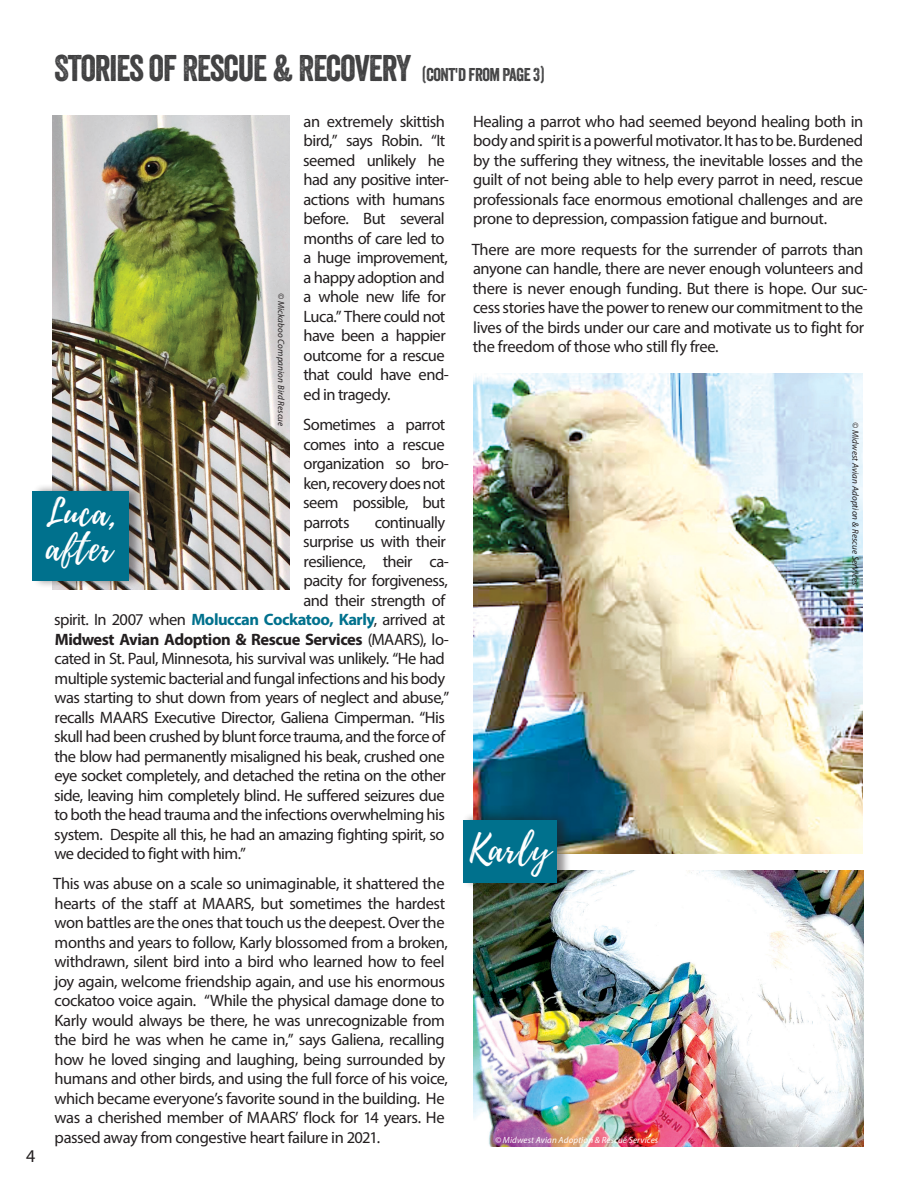
<style>
.page{position:relative;width:918px;height:1188px;background:#fff}
.page>*{position:absolute;margin:0;border:0;box-sizing:border-box;transform-origin:0 0}
.Headline_Smaller{font:36px "Veneer";letter-spacing:-.03em;color:#414142}
.Myriad_Body_Text{font:36px/34.5px "Playlist Script";letter-spacing:.03em;color:#fff}
.t1{font:18px "Myriad Pro";color:#231f20}
.Body_Text_11_13{font:16.5px/19.5px "Myriad Pro";letter-spacing:-.03em;color:#231f20}
.Body_Text_11_13-2{font:700 16.5px "Myriad Pro";letter-spacing:-.03em;color:#231f20}
.Body_Text_12_15{font:italic 9px "Myriad Pro";letter-spacing:.015em;color:#231f20}
.Body_Text_12_15-2{font:italic 9px "Myriad Pro";letter-spacing:.015em;color:#fff}
.s1{font-size:18px}
.s2{font-weight:700;color:#00718d}
.s3{font-weight:400}
</style>
<div class="page">
<img style="left:53px;top:116px;width:236px;height:473px">
<img style="left:473px;top:374px;width:390px;height:480px">
<img style="left:473px;top:870px;width:391px;height:277px">
<div style="left:31px;top:484px;width:112px;height:104px;background:#231f20;opacity:.5"></div>
<div style="left:32px;top:491px;width:97px;height:89px;background:#00718d"></div>
<div style="left:462px;top:812px;width:109px;height:78px;background:#231f20;opacity:.5"></div>
<div style="left:463px;top:820px;width:94px;height:63px;background:#00718d"></div>
<p class="Headline_Smaller" style="left:54px;top:46px;width:492px">STORIES OF RESCUE &amp; RECOVERY <span class="s1">(CONT'D FROM PAGE 3)</span></p>
<p class="t1" style="left:26px;top:1145px;width:11px">4</p>
<p class="Body_Text_11_13" style="left:303px;top:111px;width:147px">an extremely skittish bird,” says Robin. “It seemed unlikely he had any positive inter&shy;actions with humans before. But several months of care led to a huge improvement, a happy adoption and a whole new life for<br>Luca.” There could not have been a happier outcome for a rescue that could have end&shy;ed in tragedy.</p>
<p class="Body_Text_11_13" style="left:303px;top:415px;width:147px">Sometimes a parrot comes into a rescue organization so bro&shy;ken, recovery does not seem possible, but parrots</p>
<p class="Body_Text_12_15" style="left:287px;top:293px;width:135px;rotate:90deg">© Mickaboo Companion Bird Rescue</p>
<p class="Myriad_Body_Text" style="left:46px;top:497px;width:72px">Luca, after</p>
<p class="Body_Text_11_13" style="left:375px;top:512px;width:72px">continually</p>
<p class="Body_Text_11_13" style="left:303px;top:532px;width:144px">surprise us with their</p>
<p class="Body_Text_11_13" style="left:304px;top:551px;width:147px">resilience, their ca-</p>
<p class="Body_Text_11_13" style="left:304px;top:571px;width:146px">pacity for forgiveness,</p>
<p class="Body_Text_11_13" style="left:304px;top:590px;width:143px">and their strength of</p>
<p class="Body_Text_11_13" style="left:54px;top:610px;width:392px">spirit. In 2007 when <span class="s2">Moluccan Cockatoo, Karly</span>, arrived at</p>
<p class="Body_Text_11_13-2" style="left:55px;top:628px;width:396px">Midwest Avian Adoption &amp; Rescue Services <span class="s3">(MAARS), lo-</span></p>
<p class="Body_Text_11_13" style="left:55px;top:649px;width:392px">cated in St. Paul, Minnesota, his survival was unlikely. “He had</p>
<p class="Body_Text_11_13" style="left:55px;top:668px;width:392px">multiple systemic bacterial and fungal infections and his body</p>
<p class="Body_Text_11_13" style="left:54px;top:688px;width:396px">was starting to shut down from years of neglect and abuse,”</p>
<p class="Body_Text_11_13" style="left:55px;top:707px;width:392px">recalls MAARS Executive Director, Galiena Cimperman. “His</p>
<p class="Body_Text_11_13" style="left:54px;top:727px;width:392px">skull had been crushed by blunt force trauma, and the force of</p>
<p class="Body_Text_11_13" style="left:54px;top:746px;width:392px">the blow had permanently misaligned his beak, crushed one</p>
<p class="Body_Text_11_13" style="left:55px;top:766px;width:393px">eye socket completely, and detached the retina on the other</p>
<p class="Body_Text_11_13" style="left:54px;top:785px;width:392px">side, leaving him completely blind. He suffered seizures due</p>
<p class="Body_Text_11_13" style="left:54px;top:805px;width:392px">to both the head trauma and the infections overwhelming his</p>
<p class="Body_Text_11_13" style="left:54px;top:824px;width:392px">system. Despite all this, he had an amazing fighting spirit, so</p>
<p class="Body_Text_11_13" style="left:54px;top:844px;width:193px">we decided to fight with him.”</p>
<p class="Body_Text_11_13" style="left:53px;top:874px;width:396px">This was abuse on a scale so unimaginable, it shattered the hearts of the staff at MAARS, but sometimes the hardest won battles are the ones that touch us the deepest. Over the months and years to follow, Karly blossomed from a broken, withdrawn, silent bird into a bird who learned how to feel joy again, welcome friendship again, and use his enormous cockatoo voice again. “While the physical damage done to Karly would always be there, he was unrecognizable from the bird he was when he came in,” says Galiena, recalling how he loved singing and laughing, being surrounded by humans and other birds, and using the full force of his voice, which became everyone’s favorite sound in the building. He was a cherished member of MAARS’ flock for 14 years. He passed away from congestive heart failure in 2021.</p>
<p class="Body_Text_11_13" style="left:473px;top:111px;width:392px;text-align:justify">Healing a parrot who had seemed beyond healing both in body and spirit is a powerful motivator. It has to be. Burdened by the suffering they witness, the inevitable losses and the guilt of not being able to help every parrot in need, rescue professionals face enormous emotional challenges and are prone to depression, compassion fatigue and burnout.</p>
<p class="Body_Text_11_13" style="left:472px;top:239px;width:397px">There are more requests for the surrender of parrots than anyone can handle, there are never enough volunteers and there is never enough funding. But there is hope. Our suc&shy;cess stories have the power to renew our commitment to the lives of the birds under our care and motivate us to fight for the freedom of those who still fly free.</p>
<p class="Myriad_Body_Text" style="left:469px;top:832px;width:84px">Karly</p>
<p class="Body_Text_12_15-2" style="left:495px;top:1134px;width:165px">© Midwest Avian Adoption &amp; Rescue Services</p>
<p class="Body_Text_12_15" style="left:861px;top:422px;width:164px;rotate:90deg">© Midwest Avian Adoption &amp; Rescue Services</p>
</div>
